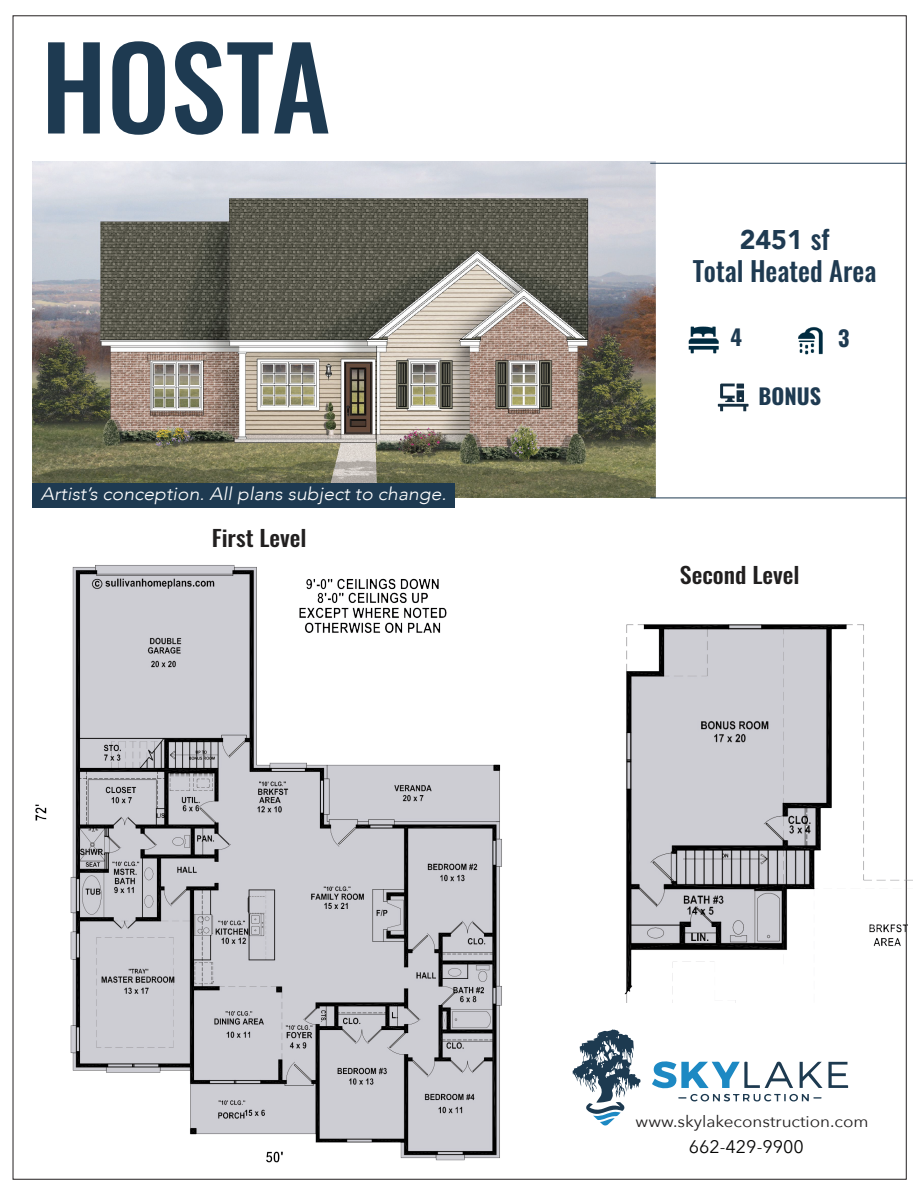
<style>
.page{position:relative;width:920px;height:1190px;background:#fff}
.page>*{position:absolute;margin:0;border:0;box-sizing:border-box;transform-origin:0 0}
.t1{font:500 112.5px "Oswald";color:#1e3a51}
.t2{font:500 27px "Oswald";color:#1e3a51}
.t3{font:900 27px "Avenir";color:#1e3a51}
.t4{font:22.35px "Oswald";color:#211f1f;scale:1.08 1}
.t5{font:21.75px "Oswald";color:#1e3a51}
.t6{font:18.15px "Avenir Next";color:#050504}
.t7{font:italic 300 18px "Avenir";color:#fff;scale:1.08 1}
.t8{font:15.9px "Avenir Next";color:#211f1f;scale:1.08 1}
.s1{font-family:"Oswald";font-weight:500}
</style>
<div class="page">
<img style="left:33px;top:161px;width:623px;height:337px">
<svg style="left:828px;top:1061px;width:20px;height:26px"></svg>
<svg style="left:652px;top:1061px;width:170px;height:41px"></svg>
<svg style="left:572px;top:1029px;width:68px;height:96px"></svg>
<div style="left:33px;top:483px;width:422px;height:25px;background:#1e3a51"></div>
<img style="left:688px;top:326px;width:31px;height:28px">
<img style="left:798px;top:327px;width:25px;height:28px">
<img style="left:717px;top:383px;width:32px;height:29px">
<hr style="left:650px;top:163px;width:256px;height:1px;background:#1e3a51">
<hr style="left:650px;top:497px;width:256px;height:1px;background:#1e3a51">
<img style="left:35px;top:565px;width:467px;height:598px">
<img style="left:624px;top:616px;width:288px;height:386px">
<h1 class="t1" style="left:41px;top:29px;width:291px">HOSTA</h1>
<p class="t7" style="left:41px;top:483px;width:377px">Artist’s conception. All plans subject to change.</p>
<p class="t4" style="left:212px;top:518px;width:89px">First Level</p>
<h2 class="t3" style="left:739px;top:216px;width:91px">2451 <span class="s1">sf</span></h2>
<h2 class="t2" style="left:692px;top:256px;width:185px">Total Heated Area</h2>
<p class="t5" style="left:730px;top:317px;width:13px">4</p>
<p class="t5" style="left:838px;top:319px;width:13px">3</p>
<p class="t5" style="left:758px;top:376px;width:64px">BONUS</p>
<p class="t4" style="left:679px;top:555px;width:112px">Second Level</p>
<p class="t8" style="left:635px;top:1107px;width:217px">www.skylakeconstruction.com</p>
<p class="t6" style="left:688px;top:1130px;width:116px">662-429-9900</p>
</div>
